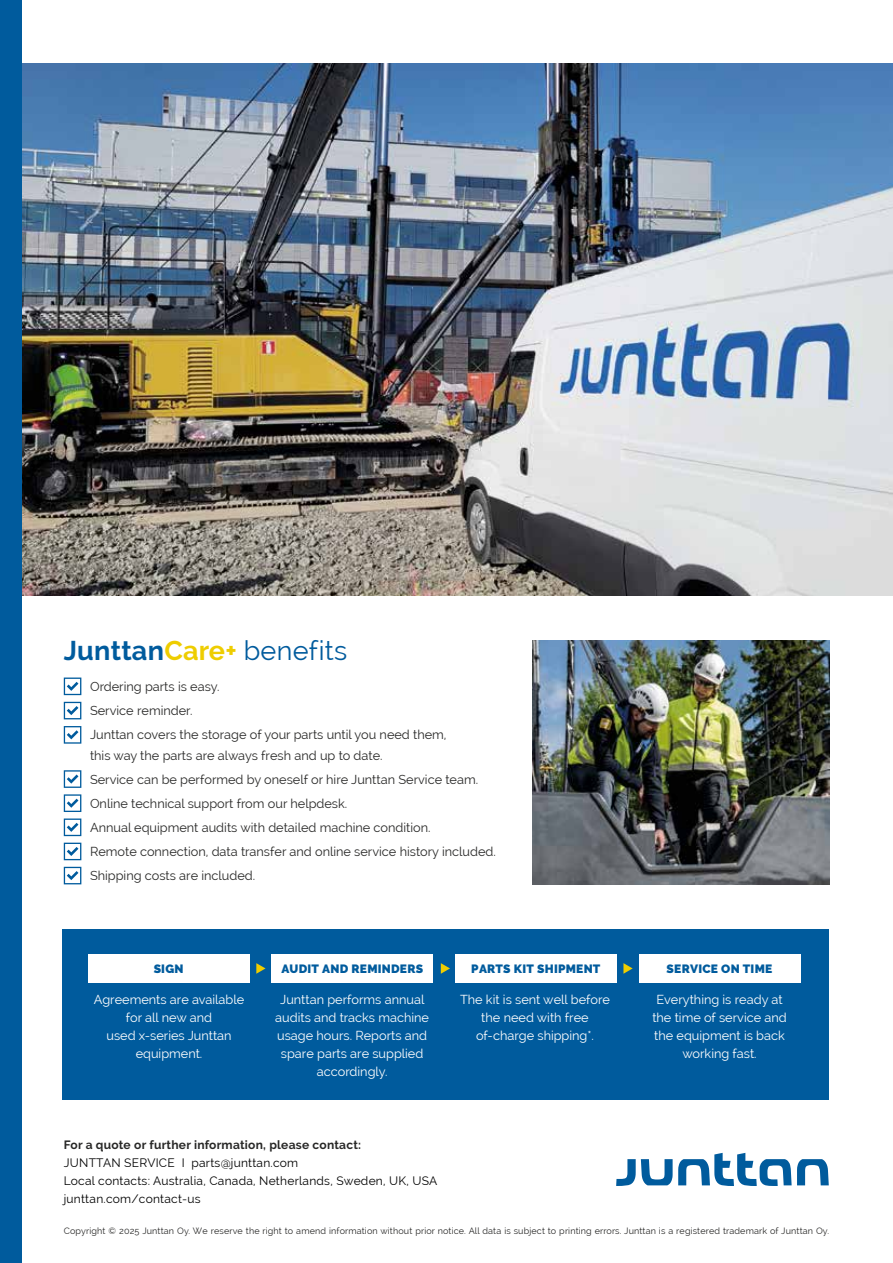
<style>
.page{position:relative;width:893px;height:1263px;background:#fff}
.page>*{position:absolute;margin:0;border:0;box-sizing:border-box;transform-origin:0 0}
.t1{font:27px "Raleway";letter-spacing:.01em;color:#005b9d}
.t2{font:12.75px/24px "Raleway";color:#282827}
.t3{font:12.75px/18px "Raleway";color:#fff;text-align:center}
.t4{font:12px/18px "Raleway";letter-spacing:.02em;color:#000}
.t5{font:900 12px "Raleway";letter-spacing:.02em;color:#005b9d}
.t6{font:700 12px "Raleway";letter-spacing:.02em;color:#282827}
.t7{font:9px "Raleway";letter-spacing:.015em;color:#282827}
.s1{font-weight:700}
.s2{font-weight:700;color:#eecd00}
</style>
<div class="page">
<img style="left:21px;top:64px;width:872px;height:531px">
<svg style="left:616px;top:1153px;width:213px;height:33px"></svg>
<img style="left:533px;top:640px;width:296px;height:244px">
<svg style="left:64px;top:770px;width:17px;height:18px"></svg>
<svg style="left:64px;top:677px;width:17px;height:18px"></svg>
<svg style="left:64px;top:843px;width:17px;height:17px"></svg>
<svg style="left:64px;top:867px;width:17px;height:17px"></svg>
<svg style="left:64px;top:818px;width:17px;height:18px"></svg>
<svg style="left:64px;top:726px;width:17px;height:18px"></svg>
<svg style="left:64px;top:794px;width:17px;height:18px"></svg>
<svg style="left:64px;top:702px;width:17px;height:17px"></svg>
<div style="left:62px;top:929px;width:767px;height:170px;background:#005b9d"></div>
<div style="left:88px;top:954px;width:161px;height:28px;background:#fff"></div>
<div style="left:272px;top:954px;width:161px;height:28px;background:#fff"></div>
<div style="left:455px;top:954px;width:161px;height:28px;background:#fff"></div>
<div style="left:639px;top:954px;width:161px;height:28px;background:#fff"></div>
<svg style="left:256px;top:963px;width:10px;height:11px"></svg>
<svg style="left:441px;top:963px;width:9px;height:11px"></svg>
<svg style="left:623px;top:963px;width:10px;height:11px"></svg>
<div style="left:0;top:0;width:21px;height:1263px;background:#005b9d"></div>
<h1 class="t1" style="left:64px;top:635px;width:285px"><span class="s1">Junttan</span><span class="s2">Care+</span> benefits</h1>
<p class="t2" style="left:90px;top:674px;width:358px">Ordering parts is easy.<br>Service reminder.<br>Junttan covers the storage of your parts until you need them,</p>
<p class="t2" style="left:90px;top:743px;width:407px">this way the parts are always fresh and up to date.<br>Service can be performed by oneself or hire Junttan Service team.<br>Online technical support from our helpdesk.<br>Annual equipment audits with detailed machine condition.<br>Remote connection, data transfer and online service history included.<br>Shipping costs are included.</p>
<p class="t5" style="left:154px;top:962px;width:31px">SIGN</p>
<p class="t5" style="left:281px;top:962px;width:143px">AUDIT AND REMINDERS</p>
<p class="t5" style="left:471px;top:962px;width:131px">PARTS KIT SHIPMENT</p>
<p class="t5" style="left:667px;top:962px;width:107px">SERVICE ON TIME</p>
<p class="t3" style="left:652px;top:991px;width:136px">Everything is ready at the time of service and the equipment is back working fast.</p>
<p class="t3" style="left:275px;top:991px;width:155px">Junttan performs annual audits and tracks machine usage hours. Reports and spare parts are supplied accordingly.</p>
<p class="t3" style="left:460px;top:991px;width:151px">The kit is sent well before the need with free of-charge shipping*.</p>
<p class="t3" style="left:94px;top:991px;width:152px">Agreements are available for all new and<br>used x-series Junttan equipment.</p>
<p class="t6" style="left:64px;top:1138px;width:299px">For a quote or further information, please contact:</p>
<p class="t4" style="left:64px;top:1154px;width:375px">JUNTTAN SERVICE I parts@junttan.com<br>Local contacts: Australia, Canada, Netherlands, Sweden, UK, USA junttan.com/contact-us</p>
<p class="t7" style="left:64px;top:1225px;width:767px">Copyright © 2025 Junttan Oy. We reserve the right to amend information without prior notice. All data is subject to printing errors. Junttan is a registered trademark of Junttan Oy.</p>
</div>
